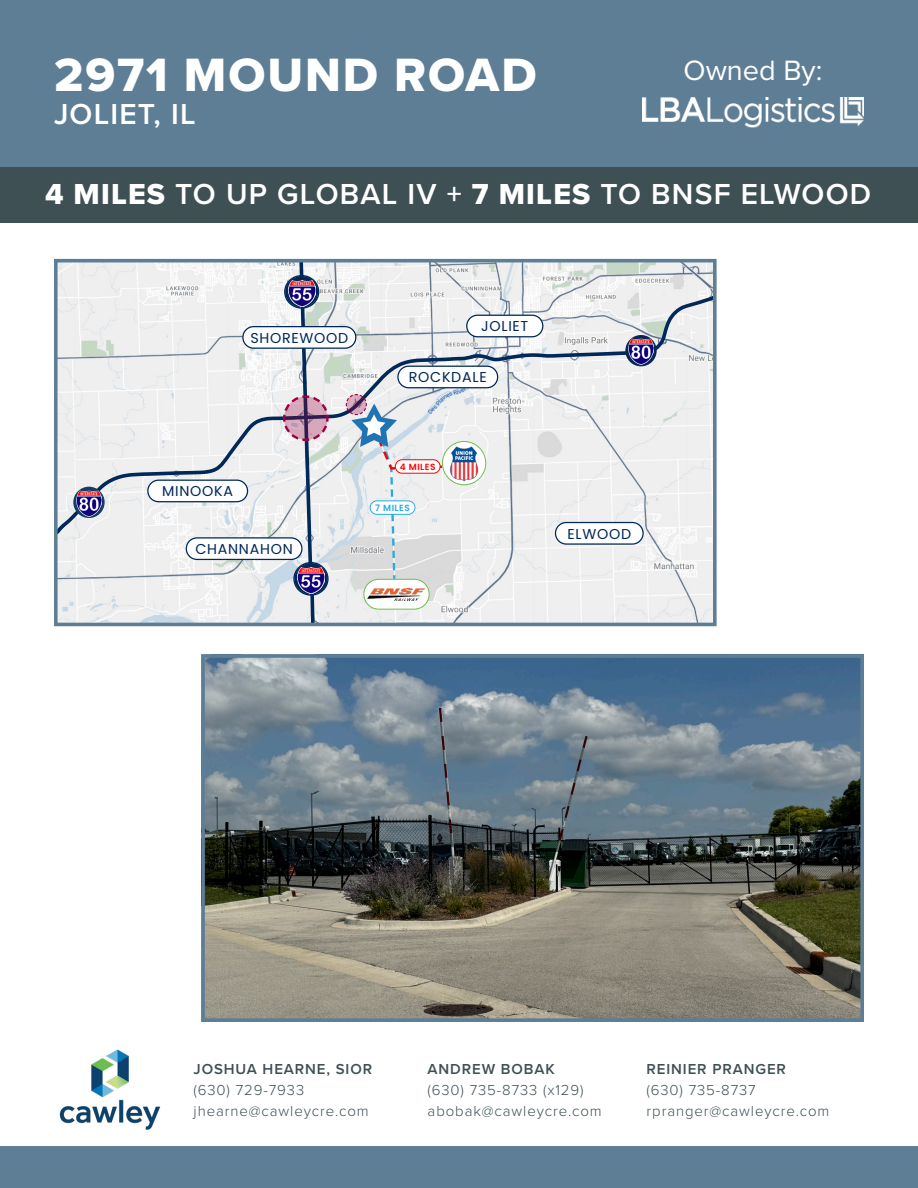
<style>
.page{position:relative;width:918px;height:1188px;background:#fff}
.page>*{position:absolute;margin:0;border:0;box-sizing:border-box;transform-origin:0 0}
.t1{font:48.45px "Proxima Nova Extrabld";letter-spacing:.04em;color:#fff}
.t2{font:600 30px "Proxima Nova";letter-spacing:.04em;color:#fff}
.t3{font:28.95px "Proxima Nova";color:#fff}
.t4{font:300 15px/21px "Proxima Nova";letter-spacing:.06em;color:#3f5055}
.t5{font:600 15px "Proxima Nova";letter-spacing:.06em;color:#3f5055}
.t6{font:14.25px "Poppins";letter-spacing:.05em;color:#002858}
.t7{font:600 9px "Poppins";letter-spacing:.05em;color:#29abe2}
.t8{font:600 9px "Poppins";letter-spacing:.05em;color:#f00}
.s1{font-family:"Proxima Nova Extrabld";font-weight:400}
</style>
<div class="page">
<div style="left:0;top:0;width:918px;height:167px;background:#5e7e95"></div>
<div style="left:0;top:1146px;width:918px;height:42px;background:#5e7e95"></div>
<div style="left:0;top:167px;width:918px;height:55px;background:#3f5055"></div>
<img style="left:642px;top:98px;width:222px;height:29px">
<img style="left:59px;top:1049px;width:102px;height:81px">
<img style="left:59px;top:264px;width:653px;height:357px">
<div style="left:186px;top:538px;width:116px;height:21px;background:#fff;border-radius:11px"></div>
<div style="left:186px;top:537px;width:117px;height:23px;border:1px solid #002858;border-radius:11px"></div>
<div style="left:556px;top:523px;width:87px;height:21px;background:#fff;border-radius:11px"></div>
<div style="left:555px;top:522px;width:89px;height:23px;border:1px solid #002858;border-radius:11px"></div>
<svg style="left:59px;top:294px;width:653px;height:243px"></svg>
<svg style="left:282px;top:258px;width:48px;height:369px"></svg>
<svg style="left:284px;top:396px;width:44px;height:44px;background:#af7f9b"></svg>
<div style="left:148px;top:480px;width:100px;height:22px;background:#fff;border-radius:11px"></div>
<div style="left:147px;top:480px;width:101px;height:22px;border:1px solid #002858;border-radius:11px"></div>
<div style="left:398px;top:366px;width:100px;height:22px;background:#fff;border-radius:11px"></div>
<div style="left:397px;top:366px;width:101px;height:22px;border:1px solid #002858;border-radius:11px"></div>
<svg style="left:625px;top:335px;width:32px;height:31px"></svg>
<img style="left:628px;top:339px;width:26px;height:25px">
<svg style="left:73px;top:487px;width:32px;height:31px"></svg>
<img style="left:76px;top:491px;width:26px;height:25px">
<div style="left:284px;top:275px;width:35px;height:34px;border:1px solid #002858;border-radius:50%"></div>
<svg style="left:285px;top:276px;width:33px;height:32px"></svg>
<img style="left:288px;top:281px;width:27px;height:25px">
<div style="left:293px;top:562px;width:36px;height:34px;border:1px solid #002858;border-radius:50%"></div>
<svg style="left:294px;top:563px;width:34px;height:32px"></svg>
<img style="left:298px;top:568px;width:27px;height:25px">
<svg style="left:442px;top:441px;width:44px;height:44px"></svg>
<img style="left:449px;top:445px;width:30px;height:38px">
<div style="left:442px;top:441px;width:44px;height:44px;border:1px solid #6dbe4b;border-radius:50%"></div>
<svg style="left:345px;top:394px;width:99px;height:187px"></svg>
<div style="left:54px;top:259px;width:663px;height:367px;border:4px solid #5e7e95"></div>
<div style="left:364px;top:579px;width:65px;height:30px;background:#fff;border-radius:15px"></div>
<img style="left:368px;top:588px;width:56px;height:12px">
<div style="left:363px;top:579px;width:67px;height:31px;border:1px solid #6dbe4b;border-radius:15px"></div>
<img style="left:206px;top:659px;width:653px;height:358px">
<div style="left:201px;top:654px;width:663px;height:368px;border:4px solid #5e7e95"></div>
<h1 class="t1" style="left:54px;top:39px;width:484px">2971 MOUND ROAD</h1>
<h3 class="t3" style="left:684px;top:49px;width:140px">Owned By:</h3>
<h2 class="t2" style="left:54px;top:92px;width:143px">JOLIET, IL</h2>
<p class="t2" style="left:45px;top:171px;width:828px"><span class="s1">4 MILES</span> TO UP GLOBAL IV + <span class="s1">7 MILES</span> TO BNSF ELWOOD</p>
<p class="t6" style="left:250px;top:330px;width:99px">SHOREWOOD</p>
<p class="t6" style="left:481px;top:318px;width:49px">JOLIET</p>
<p class="t6" style="left:409px;top:369px;width:79px">ROCKDALE</p>
<p class="t6" style="left:162px;top:483px;width:72px">MINOOKA</p>
<p class="t6" style="left:195px;top:541px;width:99px">CHANNAHON</p>
<p class="t8" style="left:400px;top:461px;width:37px">4 MILES</p>
<p class="t7" style="left:375px;top:502px;width:36px">7 MILES</p>
<p class="t6" style="left:567px;top:525px;width:65px">ELWOOD</p>
<p class="t5" style="left:194px;top:1058px;width:180px">JOSHUA HEARNE, SIOR</p>
<p class="t4" style="left:194px;top:1079px;width:177px">(630) 729-7933 jhearne@cawleycre.com</p>
<p class="t5" style="left:428px;top:1058px;width:129px">ANDREW BOBAK</p>
<p class="t4" style="left:428px;top:1079px;width:176px">(630) 735-8733 (x129) abobak@cawleycre.com</p>
<p class="t5" style="left:647px;top:1058px;width:141px">REINIER PRANGER</p>
<p class="t4" style="left:647px;top:1079px;width:184px">(630) 735-8737 rpranger@cawleycre.com</p>
</div>
